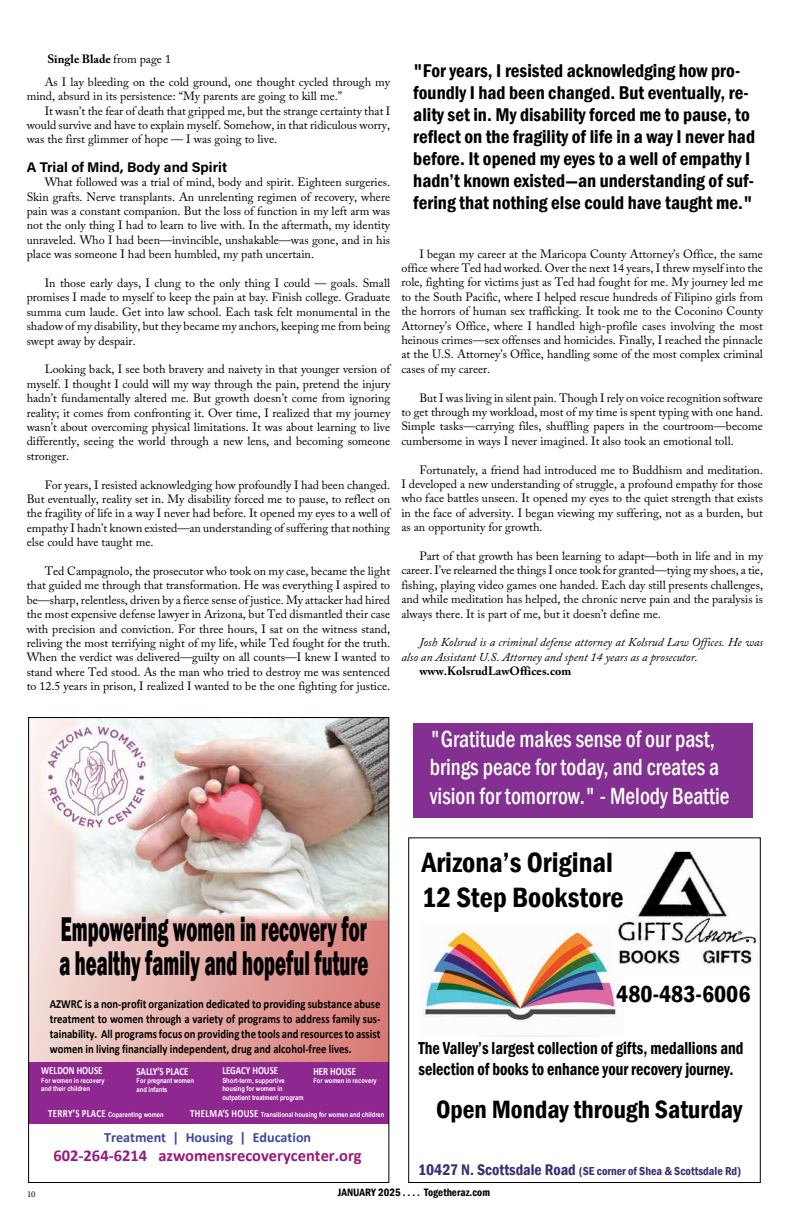
<style>
.page{position:relative;width:792px;height:1224px;background:#fff}
.page>*{position:absolute;margin:0;border:0;box-sizing:border-box;transform-origin:0 0}
.t1{font:800 35.3px/33.9px "Franklin Gothic";color:#000;scale:.53 1}
.t2{font:600 condensed 28.7px/34.5px "Franklin Gothic";color:#000}
.t3{font:600 condensed 25.7px "Franklin Gothic";color:#000}
.t4{font:500 condensed 24px/28.8px "Franklin Gothic";color:#fff;scale:.9 1}
.t5{font:600 condensed 23.8px "Franklin Gothic";color:#000}
.t6{font:600 condensed 19px/22px "Franklin Gothic";color:#000}
.t7{font:600 condensed 17.8px/21.4px "Franklin Gothic";color:#000;scale:.9 1}
.t8{font:700 16.5px "Calibri";color:#98177e}
.t9{font:700 14.1px "Calibri";color:#44479d}
.t10{font:14px "Acumin Variable Concept";color:#000}
.t11{font:700 12.4px/14.8px "Calibri";color:#000;text-align:justify;scale:.86 1}
.t12{font:12px/14.4px "Adobe Caslon Pro";color:#000;text-align:justify}
.t13{font:italic 12px/14.4px "Adobe Caslon Pro";color:#000}
.t14{font:700 12px "Adobe Caslon Pro";color:#000}
.t15{font:600 condensed 11.9px "Franklin Gothic";color:#402b74}
.t16{font:700 11px "Calibri";color:#fff;scale:.8 1}
.t17{font:600 condensed 11px "Franklin Gothic";color:#000}
.t18{font:9px "Minion Pro";color:#000}
.t19{font:700 7.1px/8.5px "Arial Narrow";color:#fff}
.s1{font-weight:400}
.s2{font-family:"Calibri";font-size:11px}
.s3{font-size:15.8px}
</style>
<div class="page">
<div style="left:413px;top:723px;width:340px;height:94px;background:#843092"></div>
<img style="left:422px;top:930px;width:195px;height:106px">
<img style="left:612px;top:850px;width:145px;height:124px">
<div style="left:408px;top:837px;width:353px;height:346px;border:1px solid #000"></div>
<svg style="left:30px;top:719px;width:357px;height:344px;background:#e7b2ae"></svg>
<div style="left:29px;top:1063px;width:360px;height:61px;background:#8e278f"></div>
<img style="left:157px;top:719px;width:230px;height:6px">
<img style="left:157px;top:725px;width:230px;height:20px">
<img style="left:157px;top:745px;width:230px;height:19px">
<img style="left:156px;top:764px;width:231px;height:157px">
<img style="left:135px;top:836px;width:21px;height:85px">
<img style="left:72px;top:836px;width:63px;height:85px">
<img style="left:39px;top:724px;width:32px;height:60px">
<img style="left:72px;top:719px;width:85px;height:117px">
<p class="t14" style="left:47px;top:51px;width:125px">Single Blade <span class="s1">from page 1</span></p>
<p class="t12" style="left:27px;top:74px;width:365px;text-indent:18px">As I lay bleeding on the cold ground, one thought cycled through my mind, absurd in its persistence: “My parents are going to kill me.”</p>
<p class="t12" style="left:27px;top:103px;width:365px;text-indent:18px">It wasn’t the fear of death that gripped me, but the strange certainty that I would survive and have to explain myself. Somehow, in that ridiculous worry, was the first glimmer of hope — I was going to live.</p>
<p class="t10" style="left:27px;top:157px;width:202px">A Trial of Mind, Body and Spirit</p>
<p class="t12" style="left:27px;top:175px;width:365px;text-indent:18px">What followed was a trial of mind, body and spirit. Eighteen surgeries.<br>Skin grafts. Nerve transplants. An unrelenting regimen of recovery, where pain was a constant companion. But the loss of function in my left arm was not the only thing I had to learn to live with. In the aftermath, my identity unraveled. Who I had been—invincible, unshakable—was gone, and in his place was someone I had been humbled, my path uncertain.</p>
<p class="t12" style="left:27px;top:276px;width:365px;text-indent:18px">In those early days, I clung to the only thing I could — goals. Small promises I made to myself to keep the pain at bay. Finish college. Graduate summa cum laude. Get into law school. Each task felt monumental in the shadow of my disability, but they became my anchors, keeping me from being swept away by despair.</p>
<p class="t12" style="left:27px;top:362px;width:365px;text-indent:18px">Looking back, I see both bravery and naivety in that younger version of myself. I thought I could will my way through the pain, pretend the injury hadn’t fundamentally altered me. But growth doesn’t come from ignoring reality; it comes from confronting it. Over time, I realized that my journey wasn’t about overcoming physical limitations. It was about learning to live differently, seeing the world through a new lens, and becoming someone stronger.</p>
<p class="t12" style="left:27px;top:477px;width:365px;text-indent:18px">For years, I resisted acknowledging how profoundly I had been changed.<br>But eventually, reality set in. My disability forced me to pause, to reflect on the fragility of life in a way I never had before. It opened my eyes to a well of empathy I hadn’t known existed—an understanding of suffering that nothing else could have taught me.</p>
<p class="t12" style="left:27px;top:564px;width:365px;text-indent:18px">Ted Campagnolo, the prosecutor who took on my case, became the light that guided me through that transformation. He was everything I aspired to be—sharp, relentless, driven by a fierce sense of justice. My attacker had hired the most expensive defense lawyer in Arizona, but Ted dismantled their case with precision and conviction. For three hours, I sat on the witness stand, reliving the most terrifying night of my life, while Ted fought for the truth.<br>When the verdict was delivered—guilty on all counts—I knew I wanted to stand where Ted stood. As the man who tried to destroy me was sentenced to 12.5 years in prison, I realized I wanted to be the one fighting for justice.</p>
<p class="t6" style="left:413px;top:60px;width:343px">"For years, I resisted acknowledging how pro&shy;foundly I had been changed. But eventually, re&shy;ality set in. My disability forced me to pause, to reflect on the fragility of life in a way I never had before. It opened my eyes to a well of empathy I hadn’t known existed—an understanding of suf&shy;fering that nothing else could have taught me."</p>
<p class="t12" style="left:401px;top:246px;width:363px;text-indent:18px">I began my career at the Maricopa County Attorney’s Office, the same office where Ted had worked. Over the next 14 years, I threw myself into the role, fighting for victims just as Ted had fought for me. My journey led me to the South Pacific, where I helped rescue hundreds of Filipino girls from the horrors of human sex trafficking. It took me to the Coconino County Attorney’s Office, where I handled high-profile cases involving the most heinous crimes—sex offenses and homicides. Finally, I reached the pinnacle at the U.S. Attorney’s Office, handling some of the most complex criminal cases of my career.</p>
<p class="t12" style="left:401px;top:390px;width:363px;text-indent:18px">But I was living in silent pain. Though I rely on voice recognition software to get through my workload, most of my time is spent typing with one hand.<br>Simple tasks—carrying files, shuffling papers in the courtroom—become cumbersome in ways I never imagined. It also took an emotional toll.</p>
<p class="t12" style="left:401px;top:462px;width:363px;text-indent:18px">Fortunately, a friend had introduced me to Buddhism and meditation.<br>I developed a new understanding of struggle, a profound empathy for those who face battles unseen. It opened my eyes to the quiet strength that exists in the face of adversity. I began viewing my suffering, not as a burden, but as an opportunity for growth.</p>
<p class="t12" style="left:401px;top:549px;width:363px;text-indent:18px">Part of that growth has been learning to adapt—both in life and in my career. I’ve relearned the things I once took for granted—tying my shoes, a tie, fishing, playing video games one handed. Each day still presents challenges, and while meditation has helped, the chronic nerve pain and the paralysis is always there. It is part of me, but it doesn’t define me.</p>
<p class="t13" style="left:401px;top:635px;width:363px;text-indent:18px">Josh Kolsrud is a criminal defense attorney at Kolsrud Law Offices. He was also an Assistant U.S. Attorney and spent 14 years as a prosecutor.</p>
<p class="t14" style="left:419px;top:664px;width:154px">www.KolsrudLawOffices.com</p>
<h3 class="t4" style="left:430px;top:724px;width:334px">"Gratitude makes sense of our past, brings peace for today, and creates a vision for tomorrow." - Melody Beattie</h3>
<h1 class="t1" style="left:59px;top:912px;width:585px">Empowering women in recovery for a healthy family and hopeful future</h1>
<p class="t11" style="left:50px;top:997px;width:386px">AZWRC is a non-profit organization dedicated to providing substance abuse treatment to women through a variety of programs to address family sus&shy;tainability. All programs focus on providing the tools and resources to assist women in living financially independent, drug and alcohol-free lives.</p>
<p class="t16" style="left:41px;top:1063px;width:78px">WELDON HOUSE</p>
<p class="t19" style="left:41px;top:1076px;width:65px">For women in recovery and their children</p>
<p class="t16" style="left:137px;top:1063px;width:66px">SALLY’S PLACE</p>
<p class="t19" style="left:137px;top:1076px;width:59px">For pregnant women and infants</p>
<p class="t16" style="left:222px;top:1063px;width:71px">LEGACY HOUSE</p>
<p class="t19" style="left:222px;top:1076px;width:83px">Short-term, supportive housing for women in outpatient treatment program</p>
<p class="t16" style="left:313px;top:1064px;width:55px">HER HOUSE</p>
<p class="t19" style="left:313px;top:1076px;width:65px">For women in recovery</p>
<p class="t19" style="left:48px;top:1110px;width:117px"><span class="s2">TERRY’S PLACE</span> Coparenting women</p>
<p class="t19" style="left:190px;top:1110px;width:196px"><span class="s2">THELMA‘S HOUSE</span> Transitional housing for women and children</p>
<p class="t9" style="left:104px;top:1127px;width:209px">Treatment | Housing | Education</p>
<h3 class="t8" style="left:54px;top:1144px;width:310px">602-264-6214 azwomensrecoverycenter.org</h3>
<h2 class="t2" style="left:422px;top:845px;width:204px">Arizona’s Original<br>12 Step Bookstore</h2>
<h3 class="t5" style="left:616px;top:978px;width:136px">480-483-6006</h3>
<h3 class="t7" style="left:419px;top:1037px;width:362px">The Valley’s largest collection of gifts, medallions and selection of books to enhance your recovery journey.</h3>
<h3 class="t3" style="left:436px;top:1092px;width:308px">Open Monday through Saturday</h3>
<p class="t15" style="left:418px;top:1163px;width:325px"><span class="s3">10427 N. Scottsdale Road</span> (SE corner of Shea &amp; Scottsdale Rd)</p>
<p class="t18" style="left:27px;top:1188px;width:10px">10</p>
<p class="t17" style="left:338px;top:1185px;width:154px">JANUARY 2025 . . . . Togetheraz.com</p>
</div>
